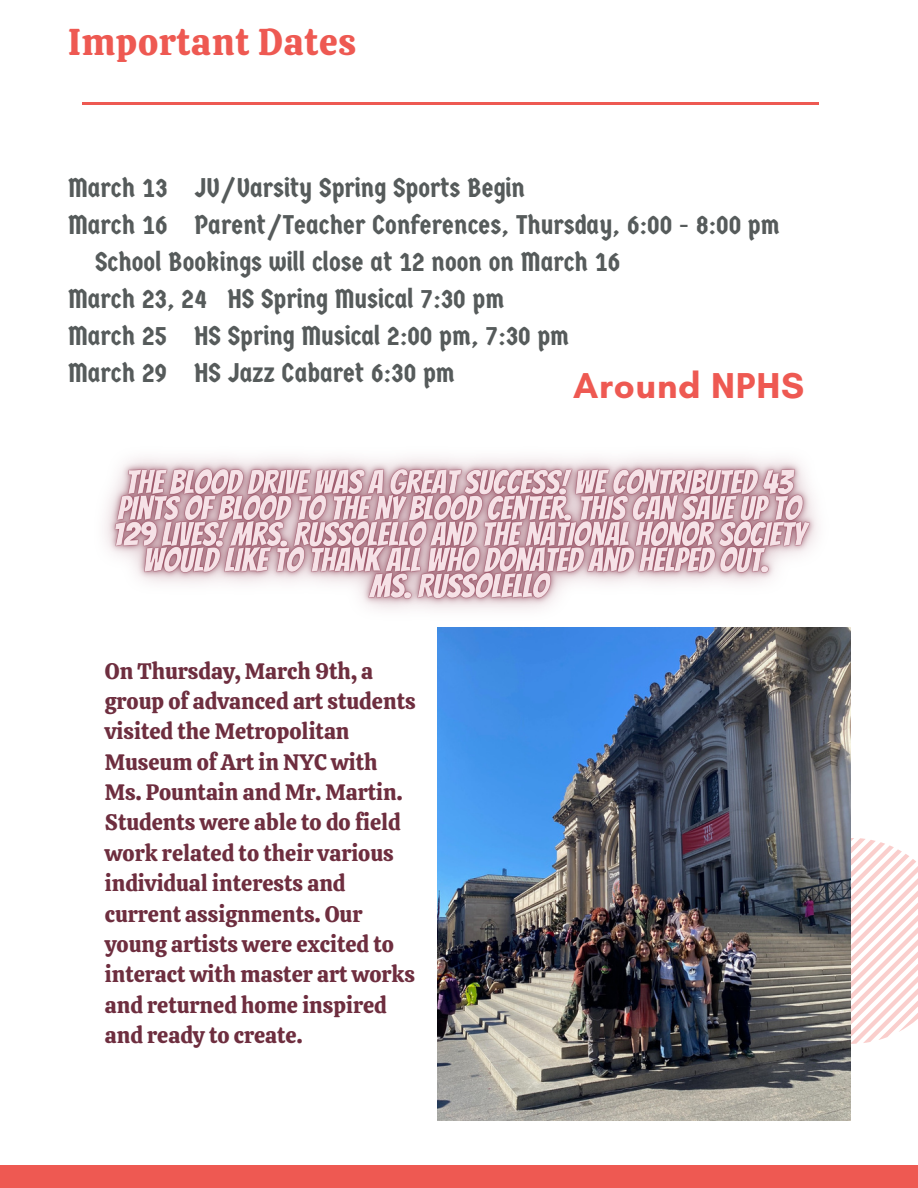
<style>
.page{position:relative;width:918px;height:1188px;background:#fff}
.page>*{position:absolute;margin:0;border:0;box-sizing:border-box;transform-origin:0 0}
.t1{font:37.2px "Calistoga";letter-spacing:.02em;color:#ee5952}
.t2{font:700 36.6px "Glacial Indifference";letter-spacing:.02em;color:#ee5952}
.t3{font:27px "Germania One";color:#565b5b}
.t4{font:22.2px/30.3px "Calistoga";color:#6e2e3f}
</style>
<div class="page">
<div style="left:0;top:1165px;width:918px;height:23px;background:#ee5952"></div>
<hr style="left:82px;top:103px;width:737px;height:2px;background:#ee5952">
<svg style="left:850px;top:838px;width:68px;height:206px"></svg>
<img style="left:437px;top:698px;width:413px;height:423px">
<img style="left:105px;top:457px;width:746px;height:241px">
<h1 class="t1" style="left:68px;top:18px;width:290px">Important Dates</h1>
<p class="t3" style="left:68px;top:172px;width:459px">March 13 JV/Varsity Spring Sports Begin</p>
<p class="t3" style="left:68px;top:209px;width:713px">March 16 Parent/Teacher Conferences, Thursday, 6:00 - 8:00 pm</p>
<p class="t3" style="left:95px;top:246px;width:527px">School Bookings will close at 12 noon on March 16</p>
<p class="t3" style="left:68px;top:284px;width:438px">March 23, 24 HS Spring Musical 7:30 pm</p>
<p class="t3" style="left:68px;top:321px;width:503px">March 25 HS Spring Musical 2:00 pm, 7:30 pm</p>
<p class="t3" style="left:68px;top:358px;width:388px">March 29 HS Jazz Cabaret 6:30 pm</p>
<h2 class="t2" style="left:573px;top:364px;width:232px">Around NPHS</h2>
<p class="t4" style="left:105px;top:656px;width:312px">On Thursday, March 9th, a group of advanced art students visited the Metropolitan<br>Museum of Art in NYC with<br>Ms. Pountain and Mr. Martin.<br>Students were able to do field work related to their various individual interests and current assignments. Our young artists were excited to interact with master art works and returned home inspired and ready to create.</p>
</div>
